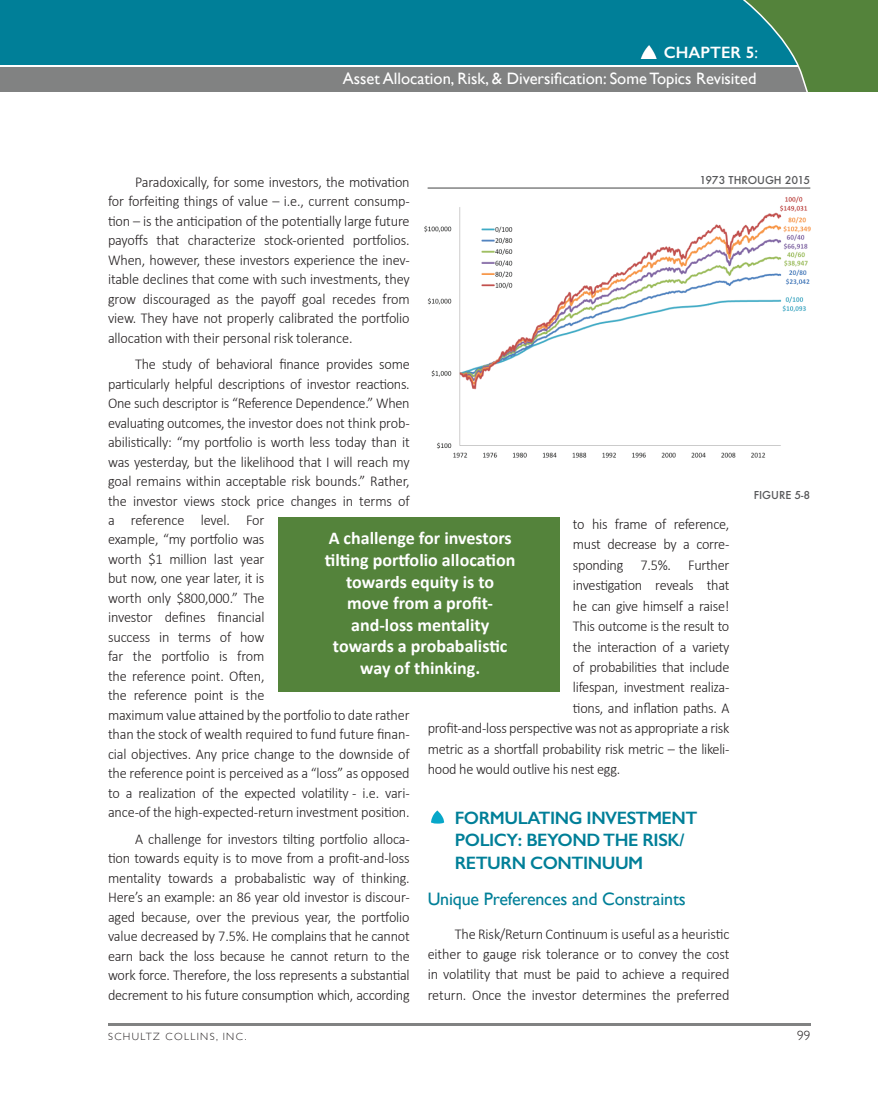
<style>
.page{position:relative;width:878px;height:1107px;background:#fff}
.page>*{position:absolute;margin:0;border:0;box-sizing:border-box;transform-origin:0 0}
.t1{font:700 18px/21.6px "Calibri";color:#fff;text-align:center}
.t2{font:600 18px/22.5px "Gill Sans";letter-spacing:-.025em;color:#007f98}
.t3{font:18px "Gill Sans";letter-spacing:-.01em;color:#007f98}
.t4{font:16.5px/25.5px "Gill Sans";color:#fff;text-align:right}
.t5{font:300 15px/19.5px "Calibri";letter-spacing:-.02em;color:#231f20;text-align:justify;scale:.95 1}
.t6{font:300 13.5px "Gill Sans";color:#231f20}
.t7{font:500 12px "Futura T";color:#57585a}
.t8{font:300 10.5px "Gill Sans";letter-spacing:.13em;color:#231f20}
.s1{font-weight:600}
</style>
<div class="page">
<svg style="left:0;top:0;width:878px;height:91px;background:#2d828a"></svg>
<hr style="left:108px;top:1024px;width:702px;height:2px;background:#818282">
<img style="left:637px;top:45px;width:22px;height:14px">
<svg style="left:431px;top:811px;width:13px;height:13px"></svg>
<img style="left:424px;top:196px;width:387px;height:262px">
<hr style="left:427px;top:187px;width:383px;height:2px;background:#818282">
<div style="left:278px;top:517px;width:281px;height:175px;background:#54833b"></div>
<p class="t4" style="left:343px;top:40px;width:417px"><span class="s1">CHAPTER 5</span>:<br>Asset Allocation, Risk, &amp; Diversification: Some Topics Revisited</p>
<p class="t7" style="left:699px;top:173px;width:112px">1973 THROUGH 2015</p>
<p class="t5" style="left:108px;top:172px;width:319px;text-indent:27px">Paradoxically, for some investors, the motivation for forfeiting things of value – i.e., current consump&shy;tion – is the anticipation of the potentially large future payoffs that characterize stock-oriented portfolios.<br>When, however, these investors experience the inev&shy;itable declines that come with such investments, they grow discouraged as the payoff goal recedes from view. They have not properly calibrated the portfolio allocation with their personal risk tolerance.</p>
<p class="t5" style="left:108px;top:354px;width:319px;text-align:left;text-indent:27px">The study of behavioral finance provides some particularly helpful descriptions of investor reactions.<br>One such descriptor is “Reference Dependence.” When evaluating outcomes, the investor does not think prob&shy;abilistically: “my portfolio is worth less today than it was yesterday, but the likelihood that I will reach my goal remains within acceptable risk bounds.” Rather, the investor views stock price changes in terms of a reference level. For<br>example, “my portfolio was<br>worth $1 million last year<br>but now, one year later, it is<br>worth only $800,000.” The<br>investor defines financial<br>success in terms of how<br>far the portfolio is from<br>the reference point. Often,<br>the reference point is the<br>maximum value attained by the portfolio to date rather than the stock of wealth required to fund future finan&shy;cial objectives. Any price change to the downside of the reference point is perceived as a “loss” as opposed to a realization of the expected volatility - i.e. vari&shy;ance-of the high-expected-return investment position.</p>
<p class="t5" style="left:108px;top:829px;width:319px;text-indent:27px">A challenge for investors tilting portfolio alloca&shy;tion towards equity is to move from a profit-and-loss mentality towards a probabalistic way of thinking.<br>Here’s an example: an 86 year old investor is discour&shy;aged because, over the previous year, the portfolio value decreased by 7.5%. He complains that he cannot earn back the loss because he cannot return to the work force. Therefore, the loss represents a substantial decrement to his future consumption which, according</p>
<p class="t7" style="left:753px;top:488px;width:58px">FIGURE 5-8</p>
<p class="t5" style="left:573px;top:514px;width:166px">to his frame of reference,</p>
<p class="t5" style="left:573px;top:534px;width:166px">must decrease by a corre-</p>
<p class="t5" style="left:573px;top:555px;width:166px">sponding 7.5%. Further</p>
<p class="t5" style="left:573px;top:575px;width:166px">investigation reveals that</p>
<p class="t5" style="left:573px;top:596px;width:166px">he can give himself a raise!</p>
<p class="t5" style="left:573px;top:616px;width:166px">This outcome is the result to</p>
<p class="t5" style="left:573px;top:637px;width:166px">the interaction of a variety</p>
<p class="t5" style="left:573px;top:657px;width:166px">of probabilities that include</p>
<p class="t5" style="left:573px;top:677px;width:166px">lifespan, investment realiza-</p>
<p class="t5" style="left:573px;top:698px;width:166px">tions, and inflation paths. A</p>
<p class="t5" style="left:427px;top:718px;width:319px">profit-and-loss perspective was not as appropriate a risk</p>
<p class="t5" style="left:427px;top:739px;width:319px">metric as a shortfall probability risk metric – the likeli-</p>
<p class="t5" style="left:427px;top:759px;width:204px">hood he would outlive his nest egg.</p>
<p class="t2" style="left:454px;top:806px;width:244px">FORMULATING INVESTMENT<br>POLICY: BEYOND THE RISK/<br>RETURN CONTINUUM</p>
<p class="t3" style="left:428px;top:888px;width:259px">Unique Preferences and Constraints</p>
<p class="t5" style="left:427px;top:923px;width:319px;line-height:20.4px;text-indent:27px">The Risk/Return Continuum is useful as a heuristic either to gauge risk tolerance or to convey the cost in volatility that must be paid to achieve a required return. Once the investor determines the preferred</p>
<p class="t1" style="left:325px;top:527px;width:192px">A challenge for investors tilting portfolio allocation towards equity is to move from a profit&shy;and-loss mentality towards a probabalistic way of thinking.</p>
<p class="t8" style="left:108px;top:1028px;width:140px">SCHULTZ COLLINS, INC.</p>
<p class="t6" style="left:797px;top:1025px;width:15px">99</p>
</div>
